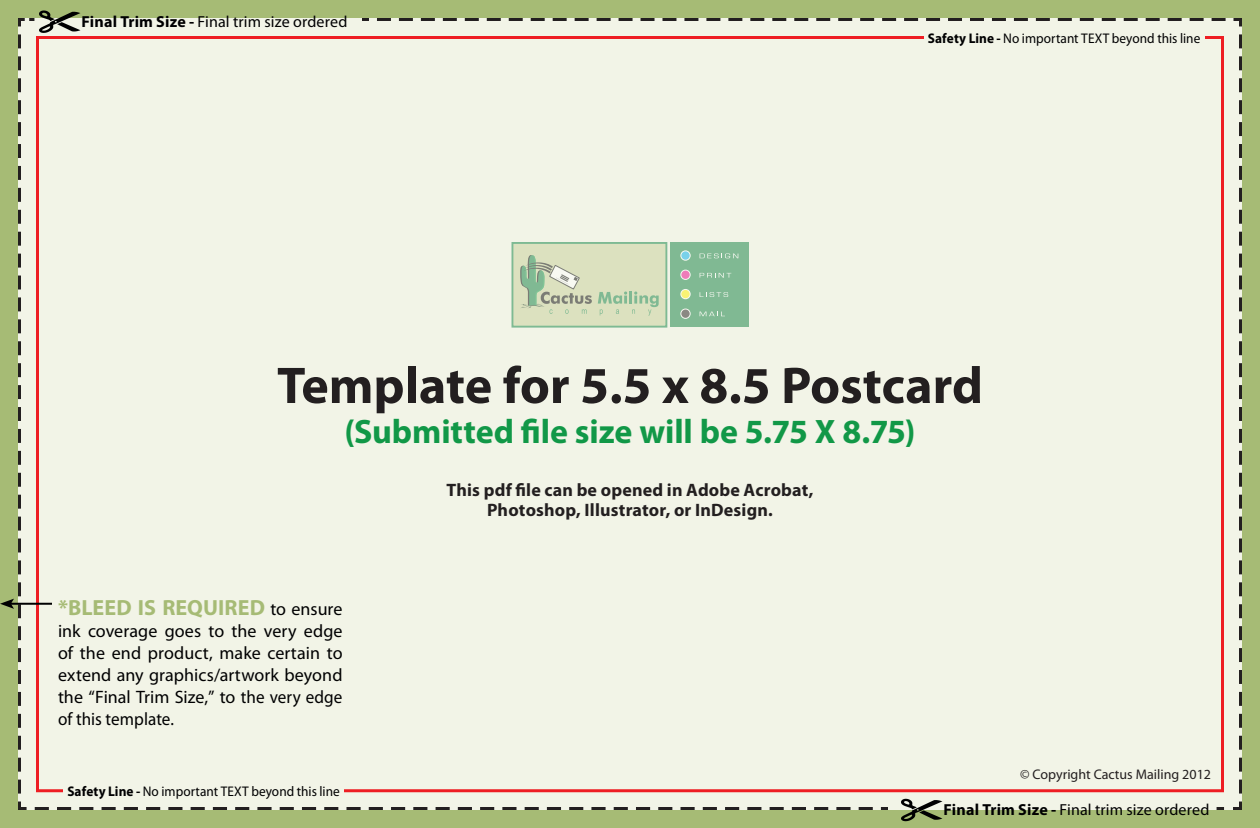
<style>
.page{position:relative;width:1260px;height:828px;background:#a6bb75}
.page>*{position:absolute;margin:0;border:0;box-sizing:border-box;transform-origin:0 0}
.t1{font:700 52px "Myriad Pro";color:#231f20}
.t2{font:700 34px "Myriad Pro";letter-spacing:-.005em;color:#119847}
.t3{font:700 22px "Myriad Pro";letter-spacing:.005em;color:#a6bb75}
.t4{font:18px/22px "Myriad Pro";color:#000001;text-align:justify}
.t5{font:700 18px/20px "Myriad Pro";letter-spacing:.01em;color:#231f20;text-align:center}
.t6{font:16px "Myriad Pro";letter-spacing:.005em;color:#000001}
.t7{font:14px "Myriad Pro";letter-spacing:.005em;color:#000001;scale:.95 1}
.t8{font:14px "Myriad Pro";color:#231f20}
.s1{font-weight:700}
.s2{font-weight:400;font-size:18px;color:#000001}
</style>
<div class="page">
<svg style="left:39px;top:10px;width:41px;height:6px"></svg>
<svg style="left:901px;top:812px;width:41px;height:9px"></svg>
<div style="left:891px;top:18px;width:351px;height:794px;background:#f2f4e7"></div>
<div style="left:18px;top:16px;width:873px;height:794px;background:#f2f4e7"></div>
<div style="left:63px;top:783px;width:281px;height:17px;background:#f2f4e7"></div>
<div style="left:924px;top:30px;width:281px;height:17px;background:#f2f4e7"></div>
<svg style="left:512px;top:242px;width:155px;height:86px;fill:#dce1bf"></svg>
<div style="left:670px;top:242px;width:78px;height:85px;background:#80b993"></div>
<svg style="left:700px;top:254px;width:38px;height:4px"></svg>
<svg style="left:700px;top:273px;width:31px;height:5px"></svg>
<svg style="left:700px;top:292px;width:28px;height:5px"></svg>
<svg style="left:700px;top:312px;width:25px;height:4px"></svg>
<svg style="left:598px;top:291px;width:61px;height:25px"></svg>
<svg style="left:520px;top:255px;width:72px;height:59px"></svg>
<div style="left:680px;top:250px;width:11px;height:11px;background:#cee3d1;border-radius:50%"></div>
<svg style="left:681px;top:251px;width:9px;height:9px"></svg>
<svg style="left:680px;top:270px;width:11px;height:10px"></svg>
<svg style="left:681px;top:271px;width:9px;height:8px"></svg>
<div style="left:680px;top:289px;width:11px;height:10px;background:#f1f4e7;border-radius:50%"></div>
<svg style="left:681px;top:290px;width:9px;height:8px"></svg>
<svg style="left:680px;top:309px;width:11px;height:10px"></svg>
<div style="left:681px;top:310px;width:9px;height:8px;background:#8a8983;border-radius:50%"></div>
<hr style="left:11px;top:603px;width:41px;height:2px;background:#000001">
<svg style="left:0;top:30px;width:21px;height:764px"></svg>
<p class="t6" style="left:82px;top:13px;width:267px"><span class="s1">Final Trim Size -</span> Final trim size ordered</p>
<p class="t7" style="left:928px;top:30px;width:288px"><span class="s1">Safety Line -</span> No important TEXT beyond this line</p>
<p class="t1" style="left:277px;top:356px;width:707px">Template for 5.5 x 8.5 Postcard</p>
<p class="t2" style="left:344px;top:413px;width:573px">(Submitted file size will be 5.75 X 8.75)</p>
<p class="t5" style="left:446px;top:480px;width:369px">This pdf file can be opened in Adobe Acrobat,<br>Photoshop, Illustrator, or InDesign.</p>
<p class="t3" style="left:58px;top:595px;width:286px">*BLEED IS REQUIRED <span class="s2">to ensure</span></p>
<p class="t4" style="left:58px;top:620px;width:286px">ink coverage goes to the very edge of the end product, make certain to extend any graphics/artwork beyond the “Final Trim Size,” to the very edge of this template.</p>
<p class="t7" style="left:67px;top:783px;width:288px"><span class="s1">Safety Line -</span> No important TEXT beyond this line</p>
<p class="t8" style="left:1020px;top:767px;width:192px">© Copyright Cactus Mailing 2012</p>
<p class="t6" style="left:944px;top:801px;width:267px"><span class="s1">Final Trim Size -</span> Final trim size ordered</p>
</div>
